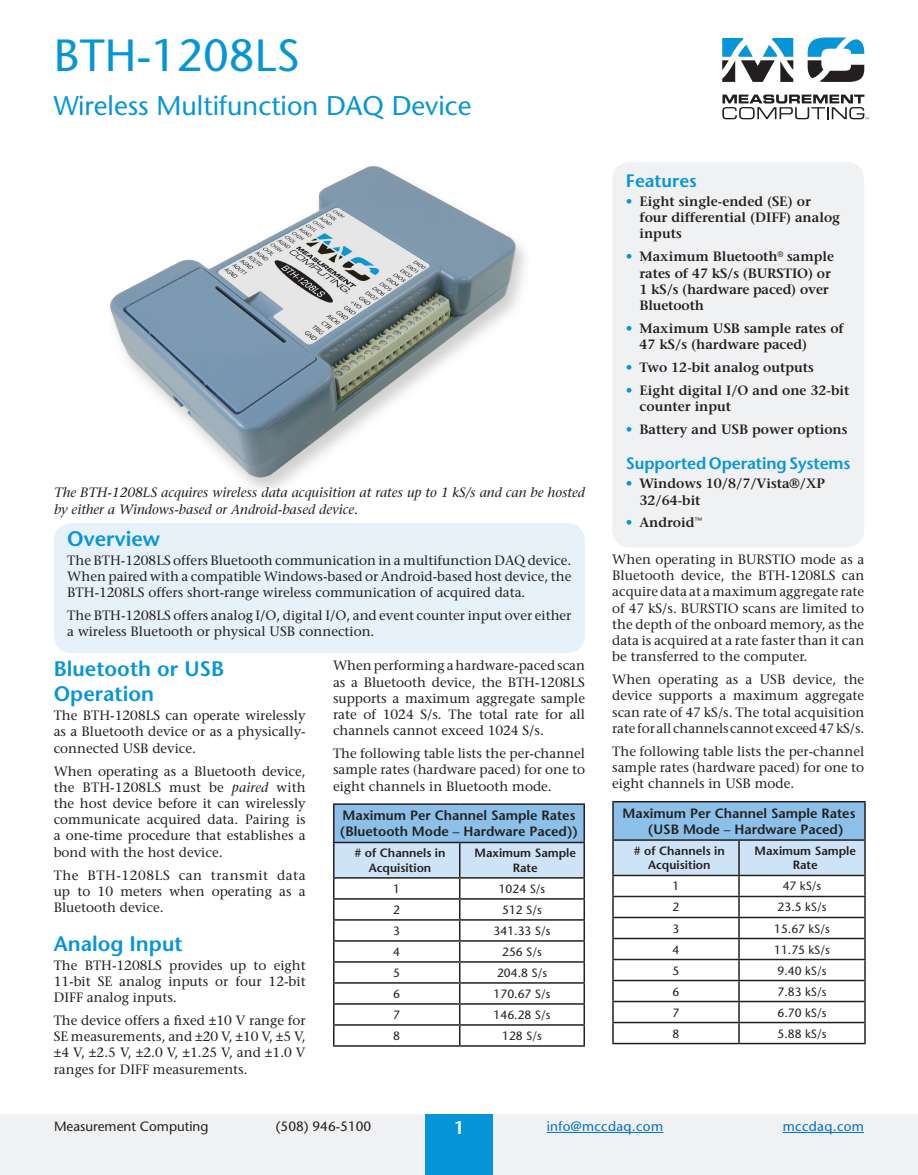
<style>
.page{position:relative;width:918px;height:1175px;background:#fff}
.page>*{position:absolute;margin:0;border:0;box-sizing:border-box;transform-origin:0 0}
.Product_Head{font:45px "Stone Sans";color:#0696d7}
.Product_SubHead{font:27px "Stone Sans";color:#0696d7}
.Body_Head{font:600 21px/25.2px "Stone Sans";color:#0696d7}
.Body_Subhead{font:600 18px "Stone Sans";color:#0696d7}
.PageNum{font:600 18px "Stone Sans";color:#fff}
.Body_Subhead-2{font:600 16.5px "Stone Sans";letter-spacing:-.01em;color:#0696d7}
.Body_Text{font:13.5px/16.2px "Stone Serif";color:#231f20;text-align:justify}
.t1{font:600 13.5px/16.2px "Stone Serif";color:#231f20}
.t2{font:italic 13.5px/16.2px "Stone Serif";color:#231f20}
.Table_Head{font:600 13.5px/16.2px "Stone Sans";color:#231f20}
.t3{font:13.5px "Stone Sans";color:#231f20}
.MCCInfo{font:13.5px "Stone Sans";letter-spacing:.025em;color:#0070c0}
.Table_Specs{font:12px "Stone Sans";color:#231f20}
.Table_ColHead{font:600 12px/14.4px "Stone Sans";color:#231f20;text-align:center}
.s1{font-style:italic}
.s2{font-family:"Stone Serif";font-weight:400}
.s3{color:#0696d7}
</style>
<div class="page">
<div style="left:0;top:1114px;width:918px;height:60px;background:#f0f1f2"></div>
<div style="left:425px;top:1114px;width:68px;height:60px;background:#0696d7"></div>
<hr style="left:547px;top:1132px;width:116px;height:1px;background:#0070c0">
<hr style="left:783px;top:1132px;width:81px;height:1px;background:#0070c0">
<svg style="left:722px;top:94px;width:147px;height:25px"></svg>
<svg style="left:722px;top:38px;width:71px;height:44px"></svg>
<svg style="left:808px;top:38px;width:56px;height:44px"></svg>
<img style="left:110px;top:166px;width:415px;height:322px">
<div style="left:612px;top:162px;width:252px;height:385px;background:#f0f1f2;border-radius:18px"></div>
<div style="left:334px;top:804px;width:250px;height:38px;background:#8cc0e8"></div>
<hr style="left:333px;top:803px;width:127px;height:2px;background:#231f20">
<hr style="left:333px;top:805px;width:1px;height:36px;background:#231f20">
<hr style="left:460px;top:803px;width:125px;height:2px;background:#231f20">
<hr style="left:584px;top:805px;width:1px;height:36px;background:#231f20">
<hr style="left:333px;top:841px;width:127px;height:2px;background:#231f20">
<hr style="left:460px;top:841px;width:125px;height:2px;background:#231f20">
<svg style="left:333px;top:842px;width:252px;height:203px"></svg>
<hr style="left:333px;top:1045px;width:127px;height:1px;background:#231f20">
<hr style="left:460px;top:1045px;width:125px;height:1px;background:#231f20">
<div style="left:613px;top:801px;width:252px;height:39px;background:#8cc0e8"></div>
<hr style="left:612px;top:801px;width:127px;height:1px;background:#231f20">
<hr style="left:612px;top:802px;width:2px;height:37px;background:#231f20">
<hr style="left:739px;top:801px;width:127px;height:1px;background:#231f20">
<hr style="left:864px;top:802px;width:2px;height:37px;background:#231f20">
<svg style="left:612px;top:840px;width:254px;height:202px"></svg>
<hr style="left:612px;top:1042px;width:127px;height:2px;background:#231f20">
<hr style="left:739px;top:1042px;width:127px;height:2px;background:#231f20">
<hr style="left:612px;top:839px;width:127px;height:1px;background:#231f20">
<hr style="left:612px;top:840px;width:2px;height:34px;background:#231f20">
<hr style="left:739px;top:839px;width:127px;height:1px;background:#231f20">
<hr style="left:864px;top:840px;width:2px;height:34px;background:#231f20">
<hr style="left:612px;top:874px;width:127px;height:2px;background:#231f20">
<hr style="left:739px;top:874px;width:127px;height:2px;background:#231f20">
<div style="left:54px;top:523px;width:531px;height:130px;background:#e6f1f9;border-radius:18px"></div>
<p class="Product_Head" style="left:54px;top:29px;width:247px">BTH-1208LS</p>
<p class="Product_SubHead" style="left:54px;top:89px;width:419px">Wireless Multifunction DAQ Device</p>
<p class="t2" style="left:54px;top:485px;width:533px">The BTH-1208LS acquires wireless data acquisition at rates up to 1 kS/s and can be hosted by either a Windows-based or Android-based device.</p>
<p class="Body_Head" style="left:67px;top:526px;width:94px">Overview</p>
<p class="Body_Text" style="left:67px;top:552px;width:506px">The BTH-1208LS offers Bluetooth communication in a multifunction DAQ device.<br>When paired with a compatible Windows-based or Android-based host device, the BTH-1208LS offers short-range wireless communication of acquired data.</p>
<p class="Body_Text" style="left:67px;top:607px;width:506px">The BTH-1208LS offers analog I/O, digital I/O, and event counter input over either a wireless Bluetooth or physical USB connection.</p>
<p class="Body_Head" style="left:54px;top:656px;width:172px">Bluetooth or USB<br>Operation</p>
<p class="Body_Text" style="left:54px;top:707px;width:253px">The BTH-1208LS can operate wirelessly as a Bluetooth device or as a physically&shy;connected USB device.</p>
<p class="Body_Text" style="left:54px;top:762px;width:253px">When operating as a Bluetooth device, the BTH-1208LS must be <span class="s1">paired</span> with the host device before it can wirelessly communicate acquired data. Pairing is a one-time procedure that establishes a bond with the host device.</p>
<p class="Body_Text" style="left:54px;top:866px;width:253px">The BTH-1208LS can transmit data up to 10 meters when operating as a Bluetooth device.</p>
<p class="Body_Head" style="left:54px;top:930px;width:130px">Analog Input</p>
<p class="Body_Text" style="left:54px;top:956px;width:253px">The BTH-1208LS provides up to eight 11-bit SE analog inputs or four 12-bit DIFF analog inputs.</p>
<p class="Body_Text" style="left:54px;top:1012px;width:253px">The device offers a fixed ±10 V range for SE measurements, and ±20 V, ±10 V, ±5 V, ±4 V, ±2.5 V, ±2.0 V, ±1.25 V, and ±1.0 V ranges for DIFF measurements.</p>
<p class="Body_Text" style="left:333px;top:657px;width:254px">When performing a hardware-paced scan as a Bluetooth device, the BTH-1208LS supports a maximum aggregate sample rate of 1024 S/s. The total rate for all channels cannot exceed 1024 S/s.</p>
<p class="Body_Text" style="left:333px;top:745px;width:254px">The following table lists the per-channel sample rates (hardware paced) for one to eight channels in Bluetooth mode.</p>
<p class="Table_Head" style="left:343px;top:807px;width:234px">Maximum Per Channel Sample Rates</p>
<p class="Table_Head" style="left:340px;top:823px;width:240px">(Bluetooth Mode <span class="s2">–</span> Hardware Paced))</p>
<p class="Table_ColHead" style="left:355px;top:846px;width:93px"># of Channels in<br>Acquisition</p>
<p class="Table_ColHead" style="left:475px;top:846px;width:103px">Maximum Sample<br>Rate</p>
<p class="Table_Specs" style="left:393px;top:881px;width:8px">1</p>
<p class="Table_Specs" style="left:499px;top:881px;width:48px">1024 S/s</p>
<p class="Table_Specs" style="left:393px;top:902px;width:8px">2</p>
<p class="Table_Specs" style="left:502px;top:902px;width:41px">512 S/s</p>
<p class="Table_Specs" style="left:393px;top:923px;width:8px">3</p>
<p class="Table_Specs" style="left:494px;top:923px;width:58px">341.33 S/s</p>
<p class="Table_Specs" style="left:393px;top:944px;width:8px">4</p>
<p class="Table_Specs" style="left:502px;top:944px;width:41px">256 S/s</p>
<p class="Table_Specs" style="left:393px;top:965px;width:8px">5</p>
<p class="Table_Specs" style="left:497px;top:965px;width:52px">204.8 S/s</p>
<p class="Table_Specs" style="left:393px;top:986px;width:8px">6</p>
<p class="Table_Specs" style="left:494px;top:986px;width:58px">170.67 S/s</p>
<p class="Table_Specs" style="left:393px;top:1007px;width:8px">7</p>
<p class="Table_Specs" style="left:494px;top:1007px;width:58px">146.28 S/s</p>
<p class="Table_Specs" style="left:393px;top:1028px;width:8px">8</p>
<p class="Table_Specs" style="left:502px;top:1028px;width:41px">128 S/s</p>
<p class="Body_Subhead" style="left:626px;top:170px;width:73px">Features</p>
<p class="t1" style="left:639px;top:193px;width:202px;text-indent:-14px"><span class="s3">•</span> Eight single-ended (SE) or four differential (DIFF) analog inputs</p>
<p class="t1" style="left:639px;top:249px;width:196px;text-indent:-13px"><span class="s3">•</span> Maximum Bluetooth<sup>®</sup> sample rates of 47 kS/s (BURSTIO) or<br>1 kS/s (hardware paced) over<br>Bluetooth</p>
<p class="t1" style="left:639px;top:320px;width:206px;text-indent:-14px"><span class="s3">•</span> Maximum USB sample rates of<br>47 kS/s (hardware paced)</p>
<p class="t1" style="left:626px;top:359px;width:189px"><span class="s3">•</span> Two 12-bit analog outputs</p>
<p class="t1" style="left:639px;top:382px;width:212px;text-indent:-14px"><span class="s3">•</span> Eight digital I/O and one 32-bit counter input</p>
<p class="t1" style="left:626px;top:421px;width:223px"><span class="s3">•</span> Battery and USB power options</p>
<p class="Body_Subhead-2" style="left:626px;top:454px;width:226px">Supported Operating Systems</p>
<p class="t1" style="left:639px;top:475px;width:187px;text-indent:-14px"><span class="s3">•</span> Windows 10/8/7/Vista®/XP<br>32/64‑bit</p>
<p class="t1" style="left:626px;top:514px;width:78px"><span class="s3">•</span> Android<sup>™</sup></p>
<p class="Body_Text" style="left:612px;top:551px;width:254px">When operating in BURSTIO mode as a Bluetooth device, the BTH-1208LS can acquire data at a maximum aggregate rate of 47 kS/s. BURSTIO scans are limited to the depth of the onboard memory, as the data is acquired at a rate faster than it can be transferred to the computer.</p>
<p class="Body_Text" style="left:612px;top:671px;width:254px">When operating as a USB device, the device supports a maximum aggregate scan rate of 47 kS/s. The total acquisition rate for all channels cannot exceed 47 kS/s.</p>
<p class="Body_Text" style="left:612px;top:743px;width:254px">The following table lists the per-channel sample rates (hardware paced) for one to eight channels in USB mode.</p>
<p class="Table_Head" style="left:648px;top:805px;width:209px;text-indent:-25px">Maximum Per Channel Sample Rates (USB Mode <span class="s2">–</span> Hardware Paced)</p>
<p class="Table_ColHead" style="left:634px;top:843px;width:93px"># of Channels in<br>Acquisition</p>
<p class="Table_ColHead" style="left:755px;top:843px;width:103px">Maximum Sample<br>Rate</p>
<p class="Table_Specs" style="left:673px;top:879px;width:8px">1</p>
<p class="Table_Specs" style="left:783px;top:879px;width:40px">47 kS/s</p>
<p class="Table_Specs" style="left:673px;top:900px;width:8px">2</p>
<p class="Table_Specs" style="left:778px;top:900px;width:50px">23.5 kS/s</p>
<p class="Table_Specs" style="left:673px;top:921px;width:8px">3</p>
<p class="Table_Specs" style="left:774px;top:921px;width:57px">15.67 kS/s</p>
<p class="Table_Specs" style="left:673px;top:942px;width:8px">4</p>
<p class="Table_Specs" style="left:774px;top:942px;width:57px">11.75 kS/s</p>
<p class="Table_Specs" style="left:673px;top:963px;width:8px">5</p>
<p class="Table_Specs" style="left:778px;top:963px;width:50px">9.40 kS/s</p>
<p class="Table_Specs" style="left:673px;top:984px;width:8px">6</p>
<p class="Table_Specs" style="left:778px;top:984px;width:50px">7.83 kS/s</p>
<p class="Table_Specs" style="left:673px;top:1005px;width:8px">7</p>
<p class="Table_Specs" style="left:778px;top:1005px;width:50px">6.70 kS/s</p>
<p class="Table_Specs" style="left:673px;top:1026px;width:8px">8</p>
<p class="Table_Specs" style="left:778px;top:1026px;width:50px">5.88 kS/s</p>
<p class="t3" style="left:54px;top:1118px;width:156px">Measurement Computing</p>
<p class="t3" style="left:276px;top:1118px;width:97px">(508) 946-5100</p>
<p class="PageNum" style="left:454px;top:1117px;width:12px">1</p>
<p class="MCCInfo" style="left:547px;top:1118px;width:118px">info@mccdaq.com</p>
<p class="MCCInfo" style="left:783px;top:1118px;width:83px">mccdaq.com</p>
</div>
